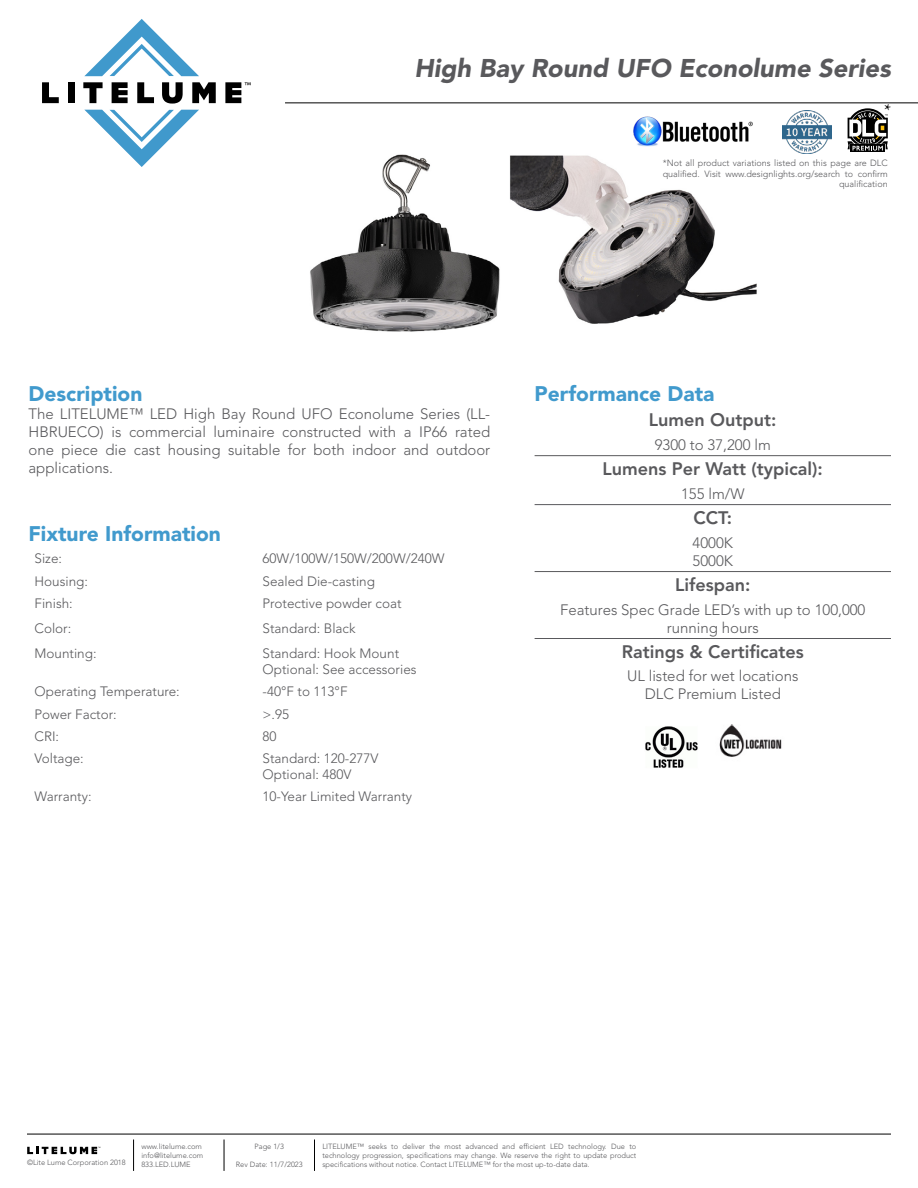
<style>
.page{position:relative;width:918px;height:1188px;background:#fff}
.page>*{position:absolute;margin:0;border:0;box-sizing:border-box;transform-origin:0 0}
.t1{font:italic 900 25.5px "Avenir LT Std";color:#59595c}
.t2{font:900 21px "Avenir LT Std";color:#419acd}
.t3{font:800 18px "Avenir LT Std";color:#59595c}
.t4{font:18px "Minion Pro";color:#000}
.t5{font:300 15px/18px "Avenir LT Std";color:#59595c;text-align:center}
.t6{font:300 13.5px/16.2px "Avenir LT Std";color:#59595c}
.t7{font:300 9px/10.5px "Avenir LT Std";color:#59595c;text-align:right}
.t8{font:300 7.5px/9px "Avenir LT Std";color:#59595c;text-align:justify}
</style>
<div class="page">
<hr style="left:27px;top:1134px;width:864px;height:1px;background:#000">
<hr style="left:285px;top:103px;width:633px;height:1px;background:#000">
<hr style="left:133px;top:1140px;width:1px;height:31px;background:#000">
<hr style="left:224px;top:1140px;width:1px;height:31px;background:#000">
<hr style="left:314px;top:1140px;width:1px;height:31px;background:#000">
<svg style="left:27px;top:1147px;width:73px;height:7px"></svg>
<svg style="left:42px;top:82px;width:17px;height:21px"></svg>
<div style="left:68px;top:82px;width:7px;height:21px;background:#000"></div>
<svg style="left:83px;top:82px;width:20px;height:21px"></svg>
<svg style="left:112px;top:82px;width:16px;height:21px"></svg>
<svg style="left:137px;top:82px;width:17px;height:21px"></svg>
<svg style="left:162px;top:82px;width:21px;height:22px"></svg>
<svg style="left:192px;top:82px;width:24px;height:21px"></svg>
<svg style="left:84px;top:19px;width:115px;height:57px"></svg>
<svg style="left:85px;top:110px;width:114px;height:57px"></svg>
<svg style="left:225px;top:82px;width:26px;height:21px"></svg>
<hr style="left:535px;top:455px;width:356px;height:1px;background:#59595c">
<hr style="left:535px;top:504px;width:356px;height:1px;background:#59595c">
<hr style="left:535px;top:571px;width:356px;height:1px;background:#59595c">
<hr style="left:535px;top:638px;width:356px;height:1px;background:#59595c">
<img style="left:719px;top:725px;width:63px;height:32px">
<img style="left:645px;top:726px;width:53px;height:42px">
<img style="left:310px;top:154px;width:190px;height:178px">
<img style="left:510px;top:155px;width:247px;height:169px">
<img style="left:633px;top:116px;width:120px;height:31px">
<div style="left:850px;top:145px;width:35px;height:7px;background:#000"></div>
<svg style="left:848px;top:108px;width:40px;height:43px"></svg>
<img style="left:782px;top:110px;width:49px;height:43px">
<h1 class="t1" style="left:415px;top:53px;width:478px">High Bay Round UFO Econolume Series</h1>
<h3 class="t4" style="left:884px;top:98px;width:9px">*</h3>
<p class="t7" style="left:663px;top:158px;width:227px">*Not all product variations listed on this page are DLC qualified. Visit www.designlights.org/search to confirm qualification</p>
<h2 class="t2" style="left:29px;top:381px;width:115px">Description</h2>
<h3 class="t5" style="left:29px;top:405px;width:463px;text-align:justify">The LITELUME™ LED High Bay Round UFO Econolume Series (LL-HBRUECO) is commercial luminaire constructed with a IP66 rated one piece die cast housing suitable for both indoor and outdoor applications.</h3>
<h2 class="t2" style="left:29px;top:521px;width:194px">Fixture Information</h2>
<h3 class="t6" style="left:35px;top:551px;width:29px">Size:</h3>
<h3 class="t6" style="left:263px;top:551px;width:183px">60W/100W/150W/200W/240W</h3>
<h3 class="t6" style="left:35px;top:573px;width:55px">Housing:</h3>
<h3 class="t6" style="left:263px;top:573px;width:114px">Sealed Die-casting</h3>
<h3 class="t6" style="left:35px;top:595px;width:40px">Finish:</h3>
<h3 class="t6" style="left:263px;top:595px;width:141px">Protective powder coat</h3>
<h3 class="t6" style="left:35px;top:620px;width:38px">Color:</h3>
<h3 class="t6" style="left:263px;top:620px;width:95px">Standard: Black</h3>
<h3 class="t6" style="left:35px;top:645px;width:64px">Mounting:</h3>
<h3 class="t6" style="left:263px;top:645px;width:156px">Standard: Hook Mount<br>Optional: See accessories</h3>
<h3 class="t6" style="left:35px;top:684px;width:147px">Operating Temperature:</h3>
<h3 class="t6" style="left:263px;top:684px;width:86px">-40°F to 113°F</h3>
<h3 class="t6" style="left:35px;top:706px;width:84px">Power Factor:</h3>
<h3 class="t6" style="left:263px;top:706px;width:28px">&gt;.95</h3>
<h3 class="t6" style="left:35px;top:728px;width:26px">CRI:</h3>
<h3 class="t6" style="left:263px;top:728px;width:16px">80</h3>
<h3 class="t6" style="left:35px;top:750px;width:51px">Voltage:</h3>
<h3 class="t6" style="left:263px;top:750px;width:117px">Standard: 120-277V<br>Optional: 480V</h3>
<h3 class="t6" style="left:35px;top:789px;width:59px">Warranty:</h3>
<h3 class="t6" style="left:263px;top:789px;width:151px">10-Year Limited Warranty</h3>
<h2 class="t2" style="left:535px;top:381px;width:181px">Performance Data</h2>
<h3 class="t3" style="left:649px;top:409px;width:129px">Lumen Output:</h3>
<h3 class="t5" style="left:655px;top:436px;width:118px">9300 to 37,200 lm</h3>
<h3 class="t3" style="left:603px;top:458px;width:222px">Lumens Per Watt (typical):</h3>
<h3 class="t5" style="left:681px;top:484px;width:65px">155 lm/W</h3>
<h3 class="t3" style="left:693px;top:507px;width:40px">CCT:</h3>
<h3 class="t5" style="left:693px;top:533px;width:42px;text-align:left">4000K<br>5000K</h3>
<h3 class="t3" style="left:675px;top:574px;width:77px">Lifespan:</h3>
<h3 class="t5" style="left:560px;top:600px;width:307px">Features Spec Grade LED’s with up to 100,000 running hours</h3>
<h3 class="t3" style="left:622px;top:641px;width:184px">Ratings &amp; Certificates</h3>
<h3 class="t5" style="left:627px;top:667px;width:173px">UL listed for wet locations<br>DLC Premium Listed</h3>
<p class="t8" style="left:141px;top:1142px;width:63px;text-align:left">www.litelume.com info@litelume.com<br>833.LED.LUME</p>
<p class="t8" style="left:255px;top:1142px;width:31px">Page 1/3</p>
<p class="t8" style="left:27px;top:1158px;width:100px">©Lite Lume Corporation 2018</p>
<p class="t8" style="left:236px;top:1160px;width:68px">Rev Date: 11/7/2023</p>
<p class="t8" style="left:322px;top:1142px;width:316px">LITELUME™ seeks to deliver the most advanced and efficient LED technology. Due to technology progression, specifications may change. We reserve the right to update product specifications without notice. Contact LITELUME™ for the most up-to-date data.</p>
</div>
